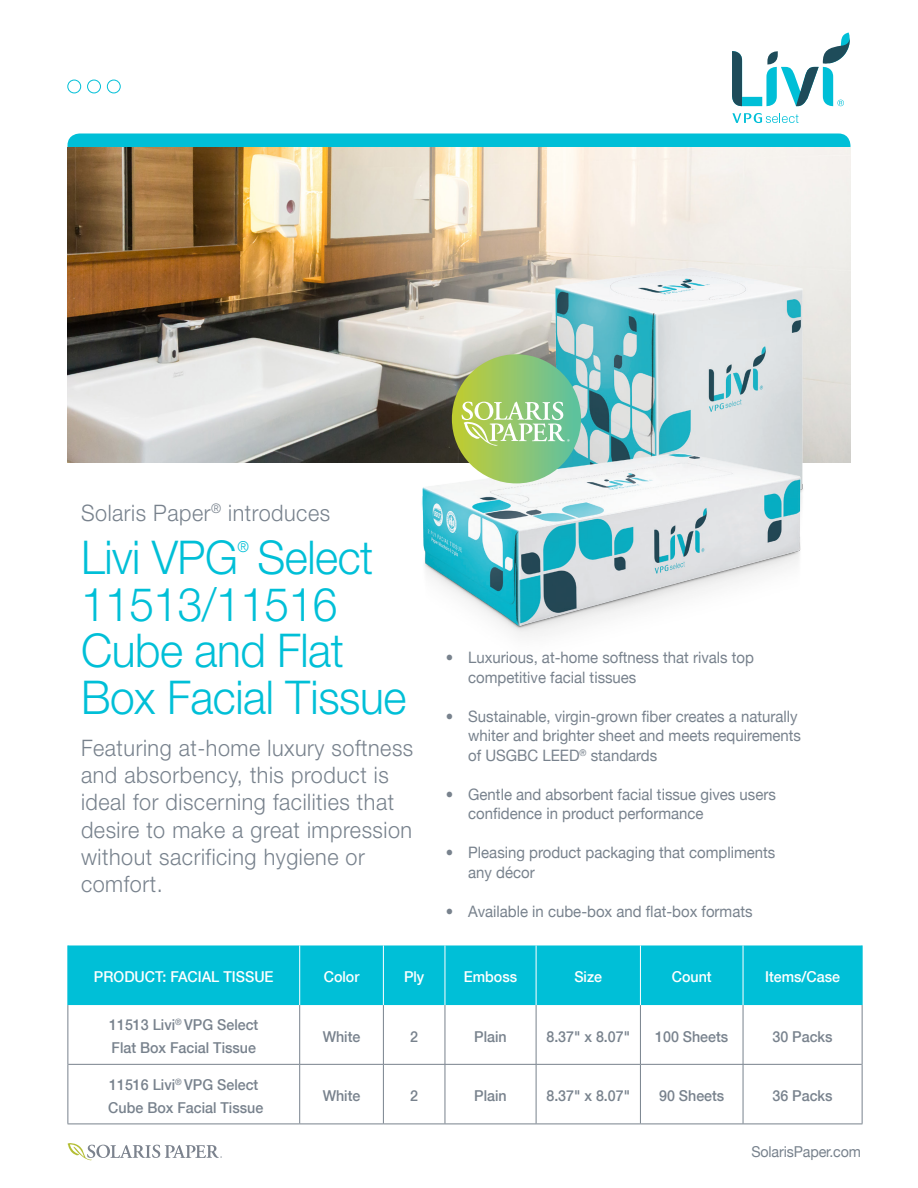
<style>
.page{position:relative;width:918px;height:1188px;background:#fff}
.page>*{position:absolute;margin:0;border:0;box-sizing:border-box;transform-origin:0 0}
.t1{font:300 46.65px/46.5px "Helvetica Neue";letter-spacing:-.01em;color:#00bfd7;scale:.95 1}
.t2{font:300 22.8px/27.3px "Helvetica Neue";letter-spacing:.025em;color:#78828d;scale:.95 1}
.t3{font:15.75px/19.5px "Helvetica Neue";color:#78828d;scale:.95 1}
.t4{font:300 15.15px "Helvetica Neue";color:#00bfd7;scale:.95 1}
.t5{font:500 15px/22.5px "Helvetica Neue";color:#78828d;scale:.95 1}
.t6{font:500 15px "Helvetica Neue";color:#fff;scale:.95 1}
.t7{font:15px "Helvetica Neue";letter-spacing:-.01em;color:#78828d;scale:.95 1}
</style>
<div class="page">
<div style="left:68px;top:134px;width:782px;height:26px;background:#00bfd7;border-radius:12px"></div>
<img style="left:68px;top:147px;width:782px;height:315px">
<div style="left:67px;top:80px;width:14px;height:13px;border:1px solid #00bfd7;border-radius:50%"></div>
<div style="left:87px;top:80px;width:14px;height:13px;border:1px solid #00bfd7;border-radius:50%"></div>
<div style="left:107px;top:80px;width:14px;height:13px;border:1px solid #00bfd7;border-radius:50%"></div>
<div style="left:69px;top:945px;width:793px;height:60px;background:#00bfd7"></div>
<hr style="left:68px;top:1005px;width:1px;height:59px;background:#78828d">
<hr style="left:299px;top:1005px;width:1px;height:59px;background:#78828d">
<hr style="left:383px;top:1005px;width:1px;height:59px;background:#78828d">
<hr style="left:445px;top:1005px;width:1px;height:59px;background:#78828d">
<hr style="left:536px;top:1005px;width:1px;height:59px;background:#78828d">
<hr style="left:640px;top:1005px;width:1px;height:59px;background:#78828d">
<hr style="left:743px;top:1005px;width:1px;height:59px;background:#78828d">
<hr style="left:862px;top:1005px;width:1px;height:59px;background:#78828d">
<hr style="left:68px;top:1064px;width:1px;height:60px;background:#78828d">
<hr style="left:299px;top:1065px;width:1px;height:59px;background:#78828d">
<hr style="left:383px;top:1065px;width:1px;height:59px;background:#78828d">
<hr style="left:445px;top:1065px;width:1px;height:59px;background:#78828d">
<hr style="left:536px;top:1065px;width:1px;height:59px;background:#78828d">
<hr style="left:640px;top:1065px;width:1px;height:59px;background:#78828d">
<hr style="left:743px;top:1065px;width:1px;height:59px;background:#78828d">
<hr style="left:862px;top:1064px;width:1px;height:60px;background:#78828d">
<hr style="left:68px;top:1124px;width:232px;height:1px;background:#78828d">
<hr style="left:300px;top:1124px;width:83px;height:1px;background:#78828d">
<hr style="left:383px;top:1124px;width:62px;height:1px;background:#78828d">
<hr style="left:445px;top:1124px;width:91px;height:1px;background:#78828d">
<hr style="left:536px;top:1124px;width:104px;height:1px;background:#78828d">
<hr style="left:640px;top:1124px;width:103px;height:1px;background:#78828d">
<hr style="left:743px;top:1124px;width:119px;height:1px;background:#78828d">
<hr style="left:68px;top:945px;width:1px;height:60px;background:#00bfd7">
<hr style="left:862px;top:945px;width:1px;height:60px;background:#00bfd7">
<hr style="left:299px;top:945px;width:1px;height:60px;background:#fff">
<hr style="left:383px;top:945px;width:1px;height:60px;background:#fff">
<hr style="left:445px;top:945px;width:1px;height:60px;background:#fff">
<hr style="left:536px;top:945px;width:1px;height:60px;background:#fff">
<hr style="left:640px;top:945px;width:1px;height:60px;background:#fff">
<hr style="left:743px;top:945px;width:1px;height:60px;background:#fff">
<hr style="left:68px;top:1064px;width:232px;height:1px;background:#78828d">
<hr style="left:300px;top:1064px;width:83px;height:1px;background:#78828d">
<hr style="left:383px;top:1064px;width:62px;height:1px;background:#78828d">
<hr style="left:445px;top:1064px;width:91px;height:1px;background:#78828d">
<hr style="left:536px;top:1064px;width:104px;height:1px;background:#78828d">
<hr style="left:640px;top:1064px;width:103px;height:1px;background:#78828d">
<hr style="left:743px;top:1064px;width:119px;height:1px;background:#78828d">
<svg style="left:68px;top:1143px;width:154px;height:17px"></svg>
<svg style="left:732px;top:113px;width:67px;height:10px"></svg>
<svg style="left:732px;top:33px;width:118px;height:74px"></svg>
<img style="left:480px;top:230px;width:371px;height:233px">
<img style="left:392px;top:427px;width:447px;height:209px">
<div style="left:452px;top:354px;width:129px;height:129px;background:linear-gradient(to right,#c4cb32,#5cc1a6);border-radius:65px"></div>
<svg style="left:462px;top:402px;width:108px;height:44px"></svg>
<p class="t2" style="left:81px;top:498px;width:264px">Solaris Paper<sup>®</sup> introduces</p>
<p class="t1" style="left:81px;top:533px;width:309px">Livi VPG Select</p>
<p class="t4" style="left:237px;top:537px;width:14px">®</p>
<p class="t1" style="left:81px;top:580px;width:272px">11513/11516</p>
<p class="t1" style="left:81px;top:626px;width:344px">Cube and Flat<br>Box Facial Tissue</p>
<p class="t2" style="left:81px;top:734px;width:351px">Featuring at-home luxury softness and absorbency, this product is ideal for discerning facilities that desire to make a great impression without sacrificing hygiene or comfort.</p>
<p class="t3" style="left:468px;top:648px;width:302px;text-indent:-22px">• Luxurious, at-home softness that rivals top competitive facial tissues</p>
<p class="t3" style="left:468px;top:706px;width:352px;text-indent:-22px">• Sustainable, virgin-grown fiber creates a naturally whiter and brighter sheet and meets requirements of USGBC LEED<sup>®</sup> standards</p>
<p class="t3" style="left:468px;top:784px;width:325px;text-indent:-22px">• Gentle and absorbent facial tissue gives users confidence in product performance</p>
<p class="t3" style="left:468px;top:843px;width:325px;text-indent:-22px">• Pleasing product packaging that compliments any décor</p>
<p class="t3" style="left:446px;top:901px;width:324px">• Available in cube-box and flat-box formats</p>
<p class="t6" style="left:94px;top:968px;width:191px">PRODUCT: FACIAL TISSUE</p>
<p class="t6" style="left:324px;top:968px;width:39px">Color</p>
<p class="t6" style="left:404px;top:968px;width:23px">Ply</p>
<p class="t6" style="left:464px;top:968px;width:58px">Emboss</p>
<p class="t6" style="left:574px;top:968px;width:31px">Size</p>
<p class="t6" style="left:672px;top:968px;width:43px">Count</p>
<p class="t6" style="left:765px;top:968px;width:80px">Items/Case</p>
<p class="t5" style="left:109px;top:1014px;width:158px">11513 Livi<sup>®</sup> VPG Select<br>Flat Box Facial Tissue</p>
<p class="t5" style="left:323px;top:1025px;width:41px">White</p>
<p class="t5" style="left:410px;top:1025px;width:10px">2</p>
<p class="t5" style="left:474px;top:1025px;width:36px">Plain</p>
<p class="t5" style="left:546px;top:1025px;width:90px">8.37" x 8.07"</p>
<p class="t5" style="left:655px;top:1025px;width:78px">100 Sheets</p>
<p class="t5" style="left:772px;top:1025px;width:65px">30 Packs</p>
<p class="t5" style="left:108px;top:1073px;width:165px">11516 Livi<sup>®</sup> VPG Select<br>Cube Box Facial Tissue</p>
<p class="t5" style="left:323px;top:1085px;width:41px">White</p>
<p class="t5" style="left:410px;top:1085px;width:10px">2</p>
<p class="t5" style="left:474px;top:1085px;width:36px">Plain</p>
<p class="t5" style="left:546px;top:1085px;width:90px">8.37" x 8.07"</p>
<p class="t5" style="left:659px;top:1085px;width:70px">90 Sheets</p>
<p class="t5" style="left:772px;top:1085px;width:65px">36 Packs</p>
<p class="t7" style="left:752px;top:1143px;width:117px">SolarisPaper.com</p>
</div>
